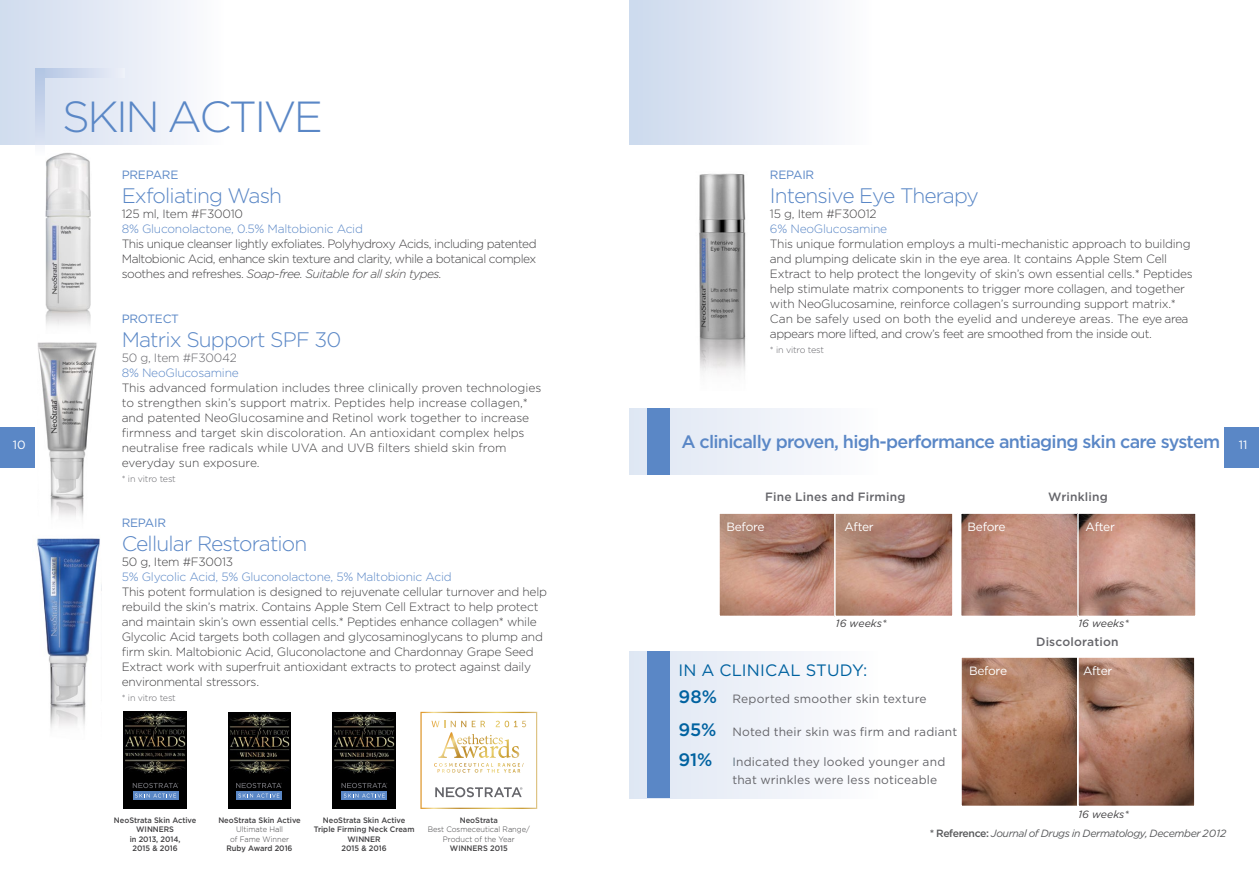
<style>
.page{position:relative;width:1259px;height:893px;background:#fff}
.page>*{position:absolute;margin:0;border:0;box-sizing:border-box;transform-origin:0 0}
.t1{font:300 43.5px "Gotham";letter-spacing:-.06em;color:#5a87c6}
.t2{font:300 21px "Gotham";letter-spacing:-.04em;color:#5a87c6}
.t3{font:500 18px "Gotham";letter-spacing:-.04em;color:#5a87c6}
.t4{font:16.5px "Gotham";letter-spacing:.01em;color:#0062a0}
.t5{font:300 12px/15px "Gotham";letter-spacing:-.02em;color:#414042}
.t6{font:300 12px/15px "Gotham";color:#414042}
.t7{font:12px/18px "Gotham";letter-spacing:.015em;color:#65656a}
.t8{font:300 12px "Gotham";letter-spacing:-.02em;color:#5a87c6}
.t9{font:500 12px "Gotham";letter-spacing:.015em;color:#65656a}
.t10{font:12px "Gotham";letter-spacing:-.03em;color:#fff}
.t11{font:12px "Gotham";letter-spacing:-.02em;color:#5a87c6}
.t12{font:300 12px "Gotham";letter-spacing:-.02em;color:#65656a}
.t13{font:italic 10.5px "Gotham";letter-spacing:-.04em;color:#58595b}
.t14{font:italic 10.5px "Gotham";color:#414042}
.t15{font:300 9px "Gotham";letter-spacing:-.02em;color:#65656a}
.t16{font:500 7.95px/9.4px "Gotham";color:#414042;text-align:center;scale:.95 1}
.t17{font:300 7.95px/9.4px "Gotham";color:#414042;text-align:center;scale:.95 1}
.s1{font-style:italic}
.s2{font-weight:500;font-size:18px;color:#0062a0}
.s3{color:#5c6f7c}
.s4{font-weight:500;font-style:normal}
</style>
<div class="page">
<div style="left:1224px;top:427px;width:35px;height:41px;background:#5a87c6"></div>
<div style="left:0;top:427px;width:35px;height:41px;background:#5a87c6"></div>
<img style="left:45px;top:152px;width:46px;height:174px">
<div style="left:0;top:0;width:236px;height:144px;background:linear-gradient(to right,#cfdbee,#fffeff)"></div>
<div style="left:629px;top:0;width:255px;height:144px;background:linear-gradient(to right,#cbd8ec,#fffeff)"></div>
<svg style="left:45px;top:68px;width:79px;height:10px"></svg>
<svg style="left:35px;top:68px;width:10px;height:77px"></svg>
<img style="left:699px;top:173px;width:47px;height:200px">
<img style="left:37px;top:538px;width:63px;height:190px">
<img style="left:37px;top:342px;width:60px;height:176px">
<svg style="left:89px;top:366px;width:8px;height:152px"></svg>
<img style="left:963px;top:659px;width:230px;height:145px">
<div style="left:960px;top:656px;width:119px;height:151px;border:2px solid #fff"></div>
<div style="left:1077px;top:656px;width:119px;height:151px;border:2px solid #fff"></div>
<img style="left:720px;top:514px;width:114px;height:101px">
<div style="left:718px;top:512px;width:119px;height:105px;border:1px solid #fff"></div>
<img style="left:836px;top:514px;width:115px;height:101px">
<div style="left:834px;top:512px;width:119px;height:105px;border:1px solid #fff"></div>
<svg style="left:629px;top:408px;width:181px;height:66px"></svg>
<div style="left:647px;top:408px;width:23px;height:66px;background:#5a87c6"></div>
<svg style="left:629px;top:651px;width:181px;height:147px"></svg>
<div style="left:647px;top:651px;width:23px;height:147px;background:#5a87c6"></div>
<img style="left:962px;top:514px;width:232px;height:101px">
<div style="left:960px;top:512px;width:119px;height:105px;border:1px solid #fff"></div>
<div style="left:1077px;top:512px;width:119px;height:105px;border:1px solid #fff"></div>
<img style="left:124px;top:712px;width:63px;height:97px">
<img style="left:333px;top:712px;width:62px;height:97px">
<img style="left:228px;top:712px;width:63px;height:97px">
<svg style="left:420px;top:712px;width:117px;height:97px"></svg>
<div style="left:338px;top:777px;width:53px;height:28px;background:#000"></div>
<div style="left:232px;top:777px;width:54px;height:28px;background:#000"></div>
<div style="left:129px;top:777px;width:53px;height:28px;background:#000"></div>
<div style="left:341px;top:791px;width:46px;height:9px;background:#5a87c6"></div>
<svg style="left:344px;top:794px;width:41px;height:4px"></svg>
<svg style="left:341px;top:783px;width:46px;height:5px"></svg>
<div style="left:236px;top:791px;width:46px;height:9px;background:#5a87c6"></div>
<svg style="left:238px;top:794px;width:41px;height:4px"></svg>
<svg style="left:236px;top:783px;width:46px;height:5px"></svg>
<div style="left:133px;top:791px;width:45px;height:9px;background:#5a87c6"></div>
<svg style="left:135px;top:794px;width:41px;height:4px"></svg>
<svg style="left:133px;top:783px;width:46px;height:5px"></svg>
<h1 class="t1" style="left:62px;top:89px;width:262px">SKIN ACTIVE</h1>
<p class="t11" style="left:122px;top:167px;width:58px">PREPARE</p>
<h2 class="t2" style="left:122px;top:182px;width:162px">Exfoliating Wash</h2>
<p class="t5" style="left:122px;top:205px;width:123px">125 ml, Item #F30010</p>
<p class="t8" style="left:122px;top:221px;width:243px">8% Gluconolactone, 0.5% Maltobionic Acid</p>
<p class="t5" style="left:122px;top:235px;width:416px;text-align:justify">This unique cleanser lightly exfoliates. Polyhydroxy Acids, including patented Maltobionic Acid, enhance skin texture and clarity, while a botanical complex soothes and refreshes. <span class="s1">Soap-free. Suitable for all skin types.</span></p>
<p class="t11" style="left:122px;top:311px;width:59px">PROTECT</p>
<h2 class="t2" style="left:122px;top:326px;width:221px">Matrix Support SPF 30</h2>
<p class="t12" style="left:122px;top:350px;width:117px">50 g, Item #F30042</p>
<p class="t8" style="left:122px;top:365px;width:119px">8% NeoGlucosamine</p>
<p class="t6" style="left:122px;top:379px;width:421px">This advanced formulation includes three clinically proven technologies to strengthen skin’s support matrix. Peptides help increase collagen,* and patented NeoGlucosamine and Retinol work together to increase firmness and target skin discoloration. An antioxidant complex helps neutralise free radicals while UVA and UVB filters shield skin from everyday sun exposure.</p>
<p class="t15" style="left:122px;top:473px;width:56px">* in vitro test</p>
<p class="t11" style="left:122px;top:515px;width:46px">REPAIR</p>
<h2 class="t2" style="left:122px;top:530px;width:187px">Cellular Restoration</h2>
<p class="t5" style="left:122px;top:553px;width:113px">50 g, Item #F30013</p>
<p class="t8" style="left:122px;top:569px;width:331px">5% Glycolic Acid, 5% Gluconolactone, 5% Maltobionic Acid</p>
<p class="t5" style="left:122px;top:583px;width:427px">This potent formulation is designed to rejuvenate cellular turnover and help rebuild the skin’s matrix. Contains Apple Stem Cell Extract to help protect and maintain skin’s own essential cells.* Peptides enhance collagen* while Glycolic Acid targets both collagen and glycosaminoglycans to plump and firm skin. Maltobionic Acid, Gluconolactone and Chardonnay Grape Seed Extract work with superfruit antioxidant extracts to protect against daily environmental stressors.</p>
<p class="t15" style="left:122px;top:692px;width:56px">* in vitro test</p>
<p class="t11" style="left:770px;top:167px;width:46px">REPAIR</p>
<h2 class="t2" style="left:770px;top:182px;width:210px">Intensive Eye Therapy</h2>
<p class="t5" style="left:770px;top:205px;width:108px">15 g, Item #F30012</p>
<p class="t8" style="left:770px;top:221px;width:119px">6% NeoGlucosamine</p>
<p class="t5" style="left:770px;top:235px;width:424px">This unique formulation employs a multi-mechanistic approach to building and plumping delicate skin in the eye area. It contains Apple Stem Cell Extract to help protect the longevity of skin’s own essential cells.* Peptides help stimulate matrix components to trigger more collagen, and together with NeoGlucosamine, reinforce collagen’s surrounding support matrix.* Can be safely used on both the eyelid and undereye areas. The eye area appears more lifted, and crow’s feet are smoothed from the inside out.</p>
<p class="t15" style="left:770px;top:344px;width:56px">* in vitro test</p>
<h3 class="t3" style="left:681px;top:430px;width:540px">A clinically proven, high-performance antiaging skin care system</h3>
<p class="t10" style="left:13px;top:437px;width:14px">10</p>
<p class="t10" style="left:1239px;top:437px;width:10px">11</p>
<p class="t9" style="left:1048px;top:489px;width:61px">Wrinkling</p>
<p class="t9" style="left:765px;top:489px;width:142px">Fine Lines and Firming</p>
<p class="t10" style="left:726px;top:519px;width:40px">Before</p>
<p class="t10" style="left:844px;top:519px;width:31px">After</p>
<p class="t10" style="left:967px;top:519px;width:40px">Before</p>
<p class="t10" style="left:1085px;top:519px;width:31px">After</p>
<p class="t14" style="left:836px;top:617px;width:52px">16 weeks*</p>
<p class="t14" style="left:1078px;top:617px;width:52px">16 weeks*</p>
<p class="t9" style="left:1036px;top:634px;width:84px">Discoloration</p>
<h3 class="t4" style="left:678px;top:660px;width:190px">IN A CLINICAL STUDY:</h3>
<p class="t7" style="left:678px;top:690px;width:250px"><span class="s2">98%</span> Reported smoother skin texture</p>
<p class="t7" style="left:678px;top:723px;width:280px"><span class="s2">95%</span> Noted their skin was firm and radiant</p>
<p class="t7" style="left:732px;top:753px;width:214px;text-indent:-54px"><span class="s2">91%</span> <span class="s3">I</span>ndicated they looked younger and that wrinkles were less noticeable</p>
<p class="t10" style="left:969px;top:663px;width:40px">Before</p>
<p class="t10" style="left:1083px;top:663px;width:31px">After</p>
<p class="t16" style="left:114px;top:815px;width:88px">NeoStrata Skin Active<br>WINNERS<br>in 2013, 2014,<br>2015 &amp; 2016</p>
<p class="t16" style="left:460px;top:815px;width:41px">NeoStrata</p>
<p class="t16" style="left:218px;top:815px;width:88px">NeoStrata Skin Active</p>
<p class="t17" style="left:230px;top:824px;width:64px">Ultimate Hall<br>of Fame Winner</p>
<p class="t16" style="left:226px;top:843px;width:71px">Ruby Award 2016</p>
<p class="t16" style="left:314px;top:815px;width:108px">NeoStrata Skin Active<br>Triple Firming Neck Cream<br>WINNER<br>2015 &amp; 2016</p>
<p class="t17" style="left:428px;top:824px;width:109px">Best Cosmeceutical Range/<br>Product of the Year</p>
<p class="t16" style="left:450px;top:843px;width:62px">WINNERS 2015</p>
<p class="t14" style="left:1078px;top:807px;width:52px">16 weeks*</p>
<p class="t13" style="left:930px;top:827px;width:298px"><span class="s4">* Reference:</span> Journal of Drugs in Dermatology, December 2012</p>
</div>
